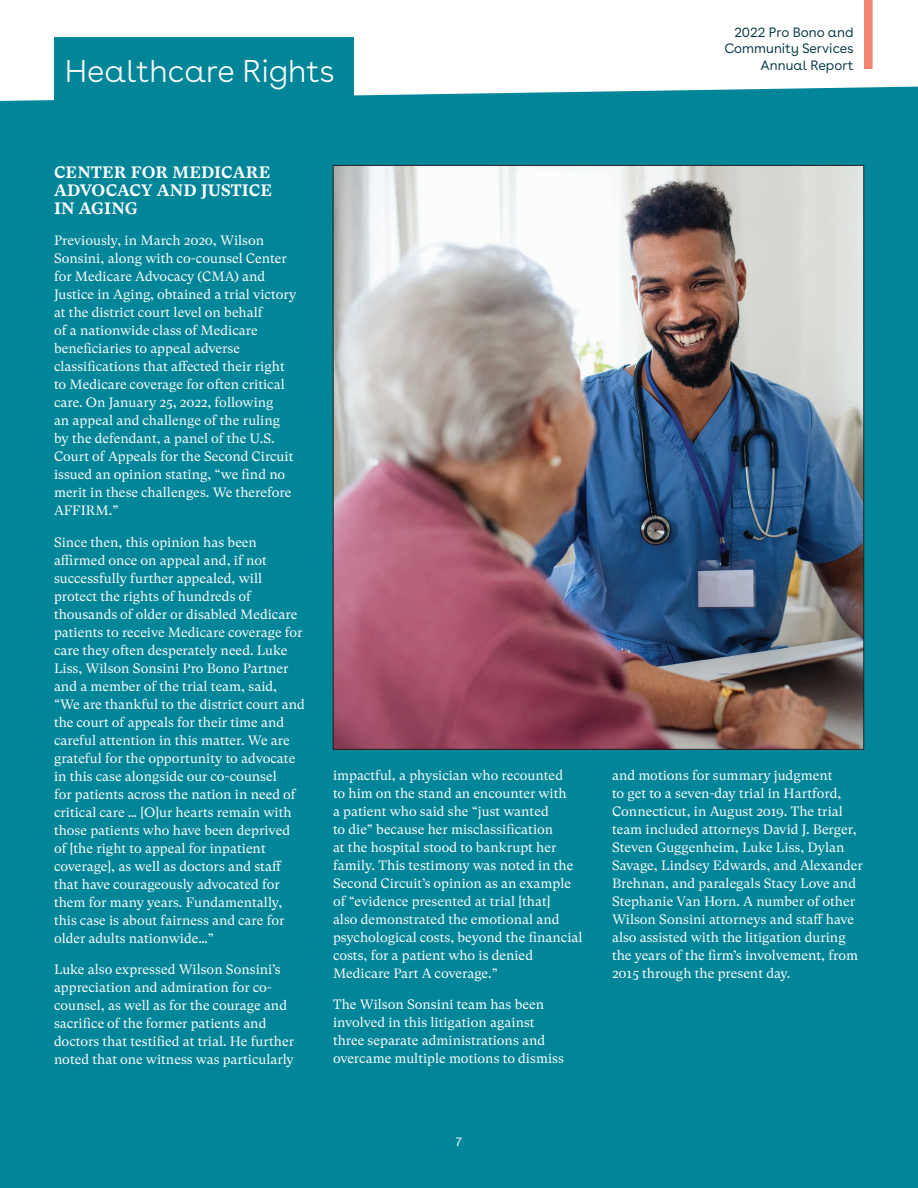
<style>
.page{position:relative;width:918px;height:1188px;background:#fff}
.page>*{position:absolute;margin:0;border:0;box-sizing:border-box;transform-origin:0 0}
.t1{font:300 31.5px "Buenos Aires";color:#fff}
.t2{font:700 16.5px/18px "GT Super Text";letter-spacing:.015em;color:#fff;text-align:justify}
.t3{font:13.5px/18px "GT Super Text";color:#fff}
.t4{font:13.5px/16.2px "Buenos Aires";color:#003543;text-align:right}
.t5{font:12px "Helvetica Neue";color:#fff}
</style>
<div class="page">
<div style="left:0;top:101px;width:918px;height:1087px;background:#008599"></div>
<svg style="left:0;top:37px;width:918px;height:64px"></svg>
<div style="left:864px;top:0;width:9px;height:69px;background:#f48673"></div>
<div style="left:54px;top:38px;width:299px;height:70px;background:#008599"></div>
<img style="left:335px;top:167px;width:527px;height:581px">
<h1 class="t1" style="left:65px;top:46px;width:271px">Healthcare Rights</h1>
<p class="t4" style="left:724px;top:23px;width:131px">2022 Pro Bono and<br>Community Services<br>Annual Report</p>
<p class="t2" style="left:54px;top:163px;width:219px">CENTER FOR MEDICARE ADVOCACY AND JUSTICE IN AGING</p>
<p class="t3" style="left:54px;top:232px;width:244px">Previously, in March 2020, Wilson Sonsini, along with co-counsel Center for Medicare Advocacy (CMA) and Justice in Aging, obtained a trial victory at the district court level on behalf<br>of a nationwide class of Medicare beneficiaries to appeal adverse classifications that affected their right to Medicare coverage for often critical care. On January 25, 2022, following<br>an appeal and challenge of the ruling by the defendant, a panel of the U.S.<br>Court of Appeals for the Second Circuit issued an opinion stating, “we find no merit in these challenges. We therefore AFFIRM.”</p>
<p class="t3" style="left:54px;top:533px;width:252px">Since then, this opinion has been affirmed once on appeal and, if not successfully further appealed, will protect the rights of hundreds of thousands of older or disabled Medicare patients to receive Medicare coverage for care they often desperately need. Luke Liss, Wilson Sonsini Pro Bono Partner and a member of the trial team, said, “We are thankful to the district court and the court of appeals for their time and careful attention in this matter. We are grateful for the opportunity to advocate in this case alongside our co-counsel<br>for patients across the nation in need of critical care … [O]ur hearts remain with those patients who have been deprived of [the right to appeal for inpatient coverage], as well as doctors and staff that have courageously advocated for them for many years. Fundamentally, this case is about fairness and care for older adults nationwide…”</p>
<p class="t3" style="left:54px;top:961px;width:241px">Luke also expressed Wilson Sonsini’s appreciation and admiration for co&shy;counsel, as well as for the courage and sacrifice of the former patients and doctors that testified at trial. He further noted that one witness was particularly</p>
<p class="t3" style="left:333px;top:766px;width:251px">impactful, a physician who recounted<br>to him on the stand an encounter with<br>a patient who said she “just wanted<br>to die” because her misclassification<br>at the hospital stood to bankrupt her family. This testimony was noted in the Second Circuit’s opinion as an example of “evidence presented at trial [that]<br>also demonstrated the emotional and psychological costs, beyond the financial costs, for a patient who is denied Medicare Part A coverage.”</p>
<p class="t3" style="left:333px;top:996px;width:232px">The Wilson Sonsini team has been involved in this litigation against three separate administrations and overcame multiple motions to dismiss</p>
<p class="t5" style="left:456px;top:1133px;width:8px">7</p>
<p class="t3" style="left:612px;top:766px;width:252px">and motions for summary judgment<br>to get to a seven-day trial in Hartford, Connecticut, in August 2019. The trial team included attorneys David J. Berger, Steven Guggenheim, Luke Liss, Dylan Savage, Lindsey Edwards, and Alexander Brehnan, and paralegals Stacy Love and Stephanie Van Horn. A number of other Wilson Sonsini attorneys and staff have also assisted with the litigation during the years of the firm’s involvement, from 2015 through the present day.</p>
</div>
